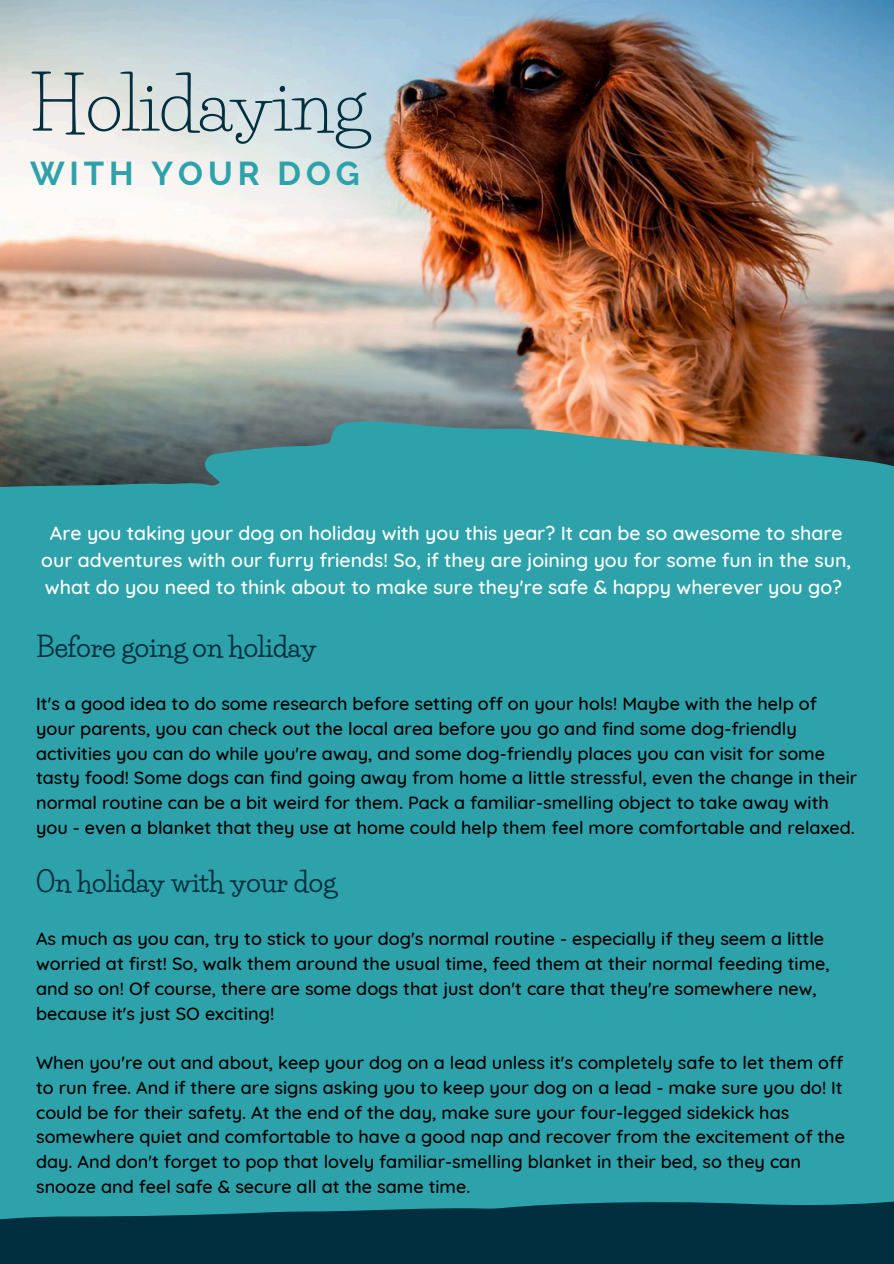
<style>
.page{position:relative;width:894px;height:1264px;background:#fff}
.page>*{position:absolute;margin:0;border:0;box-sizing:border-box;transform-origin:0 0}
.t1{font:72px "Life Savers";color:#012f3f}
.t2{font:700 32.85px "Raleway";letter-spacing:.15em;color:#2ea2aa}
.t3{font:700 27px "Life Savers";color:#012f3f}
.t4{font:500 19.5px/27px "Quicksand";color:#fff;text-align:center}
.t5{font:500 18px/24.8px "Quicksand";color:#000}
</style>
<div class="page">
<div style="left:0;top:0;width:893px;height:1263px;background:#012f3f"></div>
<img style="left:0;top:0;width:893px;height:420px">
<div style="left:0;top:420px;width:893px;height:800px;background:#2ea2aa"></div>
<h1 class="t1" style="left:30px;top:61px;width:338px">Holidaying</h1>
<h2 class="t2" style="left:30px;top:154px;width:331px">WITH YOUR DOG</h2>
<p class="t4" style="left:41px;top:519px;width:811px">Are you taking your dog on holiday with you this year? It can be so awesome to share our adventures with our furry friends! So, if they are joining you for some fun in the sun, what do you need to think about to make sure they're safe &amp; happy wherever you go?</p>
<p class="t3" style="left:36px;top:631px;width:282px">Before going on holiday</p>
<h3 class="t5" style="left:36px;top:691px;width:822px">It's a good idea to do some research before setting off on your hols! Maybe with the help of your parents, you can check out the local area before you go and find some dog-friendly activities you can do while you're away, and some dog-friendly places you can visit for some tasty food! Some dogs can find going away from home a little stressful, even the change in their normal routine can be a bit weird for them. Pack a familiar-smelling object to take away with you - even a blanket that they use at home could help them feel more comfortable and relaxed.</h3>
<p class="t3" style="left:36px;top:866px;width:302px">On holiday with your dog</p>
<h3 class="t5" style="left:36px;top:926px;width:795px">As much as you can, try to stick to your dog's normal routine - especially if they seem a little worried at first! So, walk them around the usual time, feed them at their normal feeding time, and so on! Of course, there are some dogs that just don't care that they're somewhere new, because it's just SO exciting!</h3>
<p class="t5" style="left:36px;top:1049px;width:810px">When you're out and about, keep your dog on a lead unless it's completely safe to let them off to run free. And if there are signs asking you to keep your dog on a lead - make sure you do! It could be for their safety. At the end of the day, make sure your four-legged sidekick has somewhere quiet and comfortable to have a good nap and recover from the excitement of the day. And don't forget to pop that lovely familiar-smelling blanket in their bed, so they can snooze and feel safe &amp; secure all at the same time.</p>
</div>
